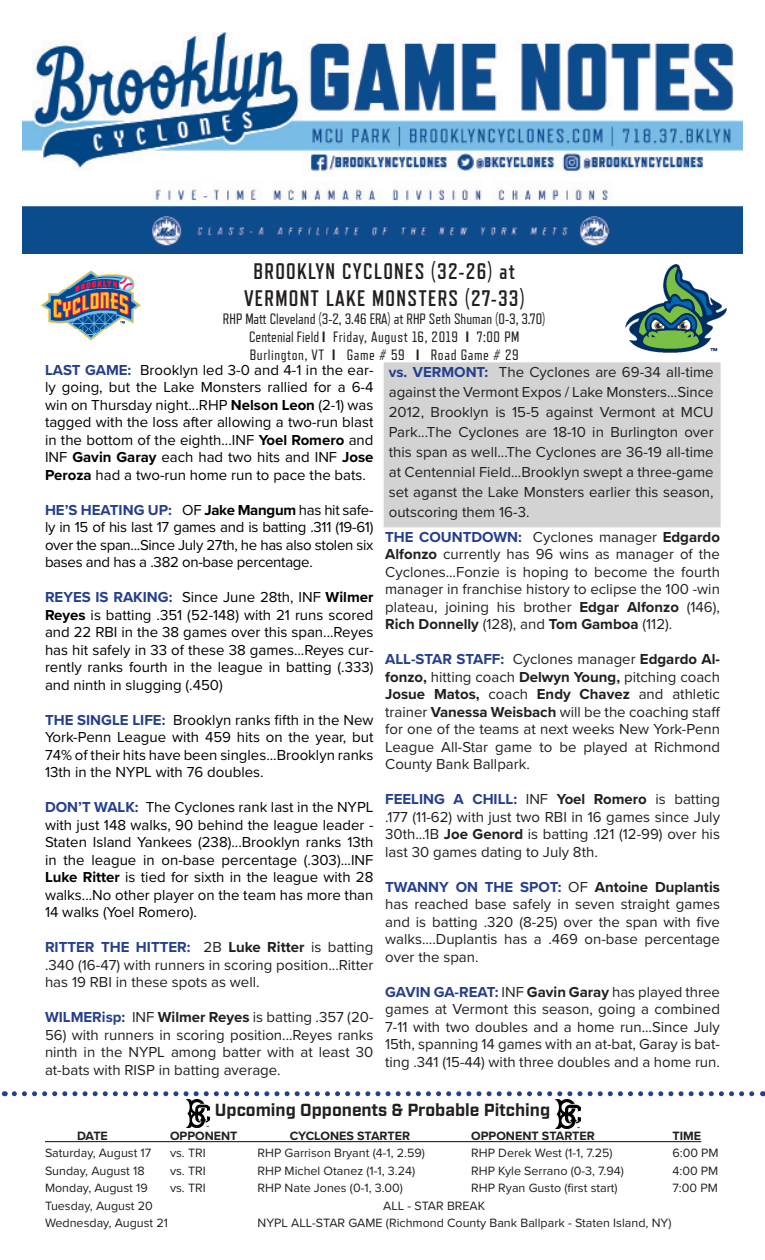
<style>
.page{position:relative;width:765px;height:1260px;background:#fff}
.page>*{position:absolute;margin:0;border:0;box-sizing:border-box;transform-origin:0 0}
.t1{font:700 22.5px "Refrigerator Deluxe";letter-spacing:.06em;color:#231f20;scale:.95 1}
.t2{font:700 17.5px "Industry";color:#231f20}
.t3{font:15px/17.5px "Proxima Nova";color:#231f20;text-align:justify}
.t4{font:15px/17.5px "Proxima Nova";color:#000;text-align:justify}
.t5{font:15px "Refrigerator Deluxe";color:#231f20}
.t6{font:15px "Refrigerator Deluxe";letter-spacing:.03em;color:#231f20}
.t7{font:15px "Refrigerator Deluxe";letter-spacing:.04em;color:#231f20}
.t8{font:12.5px "Proxima Nova";color:#231f20}
.t9{font:700 12.5px "Proxima Nova";color:#231f20}
.s1{font-weight:800}
.s2{font-weight:700;color:#253f8e}
.s3{font-weight:700}
</style>
<div class="page">
<div style="left:384px;top:363px;width:336px;height:164px;background:#d3d3d3"></div>
<img style="left:22px;top:32px;width:720px;height:221px">
<img style="left:41px;top:270px;width:100px;height:71px">
<svg style="left:14px;top:1091px;width:749px;height:5px"></svg>
<hr style="left:45px;top:1141px;width:656px;height:1px;background:#231f20">
<img style="left:186px;top:1099px;width:24px;height:29px">
<img style="left:555px;top:1099px;width:25px;height:30px">
<img style="left:625px;top:264px;width:102px;height:89px">
<p class="t1" style="left:254px;top:259px;width:277px">BROOKLYN CYCLONES (32-26) at</p>
<p class="t1" style="left:244px;top:286px;width:297px">VERMONT LAKE MONSTERS (27-33)</p>
<p class="t5" style="left:223px;top:310px;width:324px">RHP Matt Cleveland (3-2, 3.46 ERA) at RHP Seth Shuman (0-3, 3.70)</p>
<p class="t6" style="left:249px;top:328px;width:272px">Centenial Field <span class="s1">I</span> Friday, August 16, 2019 <span class="s1">I</span> 7:00 PM</p>
<p class="t7" style="left:250px;top:346px;width:270px">Burlington, VT <span class="s1">I</span> Game # 59 <span class="s1">I</span> Road Game # 29</p>
<p class="t4" style="left:45px;top:360px;width:330px"><span class="s2">LAST GAME:</span> Brooklyn led 3-0 and 4-1 in the ear&shy;ly going, but the Lake Monsters rallied for a 6-4 win on Thursday night...RHP <span class="s3">Nelson Leon</span> (2-1) was tagged with the loss after allowing a two-run blast in the bottom of the eighth...INF <span class="s3">Yoel Romero</span> and INF <span class="s3">Gavin Garay</span> each had two hits and INF <span class="s3">Jose Peroza</span> had a two-run home run to pace the bats.</p>
<p class="t4" style="left:45px;top:500px;width:330px"><span class="s2">HE’S HEATING UP:</span> OF <span class="s3">Jake Mangum</span> has hit safe&shy;ly in 15 of his last 17 games and is batting .311 (19-61) over the span...Since July 27th, he has also stolen six bases and has a .382 on-base percentage.</p>
<p class="t4" style="left:45px;top:588px;width:330px"><span class="s2">REYES IS RAKING:</span> Since June 28th, INF <span class="s3">Wilmer Reyes</span> is batting .351 (52-148) with 21 runs scored and 22 RBI in the 38 games over this span...Reyes has hit safely in 33 of these 38 games...Reyes cur&shy;rently ranks fourth in the league in batting (.333) and ninth in slugging (.450)</p>
<p class="t4" style="left:45px;top:710px;width:330px"><span class="s2">THE SINGLE LIFE:</span> Brooklyn ranks fifth in the New York-Penn League with 459 hits on the year, but 74% of their hits have been singles...Brooklyn ranks 13th in the NYPL with 76 doubles.</p>
<p class="t4" style="left:45px;top:798px;width:330px"><span class="s2">DON’T WALK:</span> The Cyclones rank last in the NYPL with just 148 walks, 90 behind the league leader - Staten Island Yankees (238)...Brooklyn ranks 13th in the league in on-base percentage (.303)...INF <span class="s3">Luke Ritter</span> is tied for sixth in the league with 28 walks...No other player on the team has more than 14 walks (Yoel Romero).</p>
<p class="t3" style="left:45px;top:938px;width:330px"><span class="s2">RITTER THE HITTER:</span> 2B <span class="s3">Luke Ritter</span> is batting .340 (16-47) with runners in scoring position...Ritter has 19 RBI in these spots as well.</p>
<p class="t3" style="left:45px;top:1008px;width:330px"><span class="s2">WILMERisp:</span> INF <span class="s3">Wilmer Reyes</span> is batting .357 (20-</p>
<p class="t3" style="left:45px;top:1025px;width:330px">56) with runners in scoring position...Reyes ranks ninth in the NYPL among batter with at least 30 at-bats with RISP in batting average.</p>
<p class="t3" style="left:389px;top:362px;width:326px;line-height:20px"><span class="s2">vs. VERMONT:</span> The Cyclones are 69-34 all-time against the Vermont Expos / Lake Monsters...Since 2012, Brooklyn is 15-5 against Vermont at MCU Park...The Cyclones are 18-10 in Burlington over this span as well...The Cyclones are 36-19 all-time at Centennial Field...Brooklyn swept a three-game set aganst the Lake Monsters earlier this season, outscoring them 16-3.</p>
<p class="t3" style="left:385px;top:527px;width:336px"><span class="s2">THE COUNTDOWN:</span> Cyclones manager <span class="s3">Edgardo Alfonzo</span> currently has 96 wins as manager of the Cyclones...Fonzie is hoping to become the fourth manager in franchise history to eclipse the 100 -win plateau, joining his brother <span class="s3">Edgar Alfonzo</span> (146), <span class="s3">Rich Donnelly</span> (128), and <span class="s3">Tom Gamboa</span> (112).</p>
<p class="t3" style="left:385px;top:650px;width:337px"><span class="s2">ALL-STAR STAFF:</span> Cyclones manager <span class="s3">Edgardo Al&shy;fonzo,</span> hitting coach <span class="s3">Delwyn Young,</span> pitching coach <span class="s3">Josue Matos,</span> coach <span class="s3">Endy Chavez</span> and athletic trainer <span class="s3">Vanessa Weisbach</span> will be the coaching staff for one of the teams at next weeks New York-Penn League All-Star game to be played at Richmond County Bank Ballpark.</p>
<p class="t3" style="left:385px;top:790px;width:336px"><span class="s2">FEELING A CHILL:</span> INF <span class="s3">Yoel Romero</span> is batting .177 (11-62) with just two RBI in 16 games since July 30th...1B <span class="s3">Joe Genord</span> is batting .121 (12-99) over his last 30 games dating to July 8th.</p>
<p class="t3" style="left:385px;top:877px;width:336px"><span class="s2">TWANNY ON THE SPOT:</span> OF <span class="s3">Antoine Duplantis </span>has reached base safely in seven straight games and is batting .320 (8-25) over the span with five walks....Duplantis has a .469 on-base percentage over the span.</p>
<p class="t3" style="left:385px;top:982px;width:336px"><span class="s2">GAVIN GA-REAT:</span> INF <span class="s3">Gavin Garay</span> has played three games at Vermont this season, going a combined 7-11 with two doubles and a home run...Since July 15th, spanning 14 games with an at-bat, Garay is bat&shy;ting .341 (15-44) with three doubles and a home run.</p>
<p class="t2" style="left:215px;top:1100px;width:337px">Upcoming Opponents &amp; Probable Pitching</p>
<p class="t9" style="left:77px;top:1126px;width:32px">DATE</p>
<p class="t9" style="left:170px;top:1126px;width:69px">OPPONENT</p>
<p class="t9" style="left:290px;top:1126px;width:122px">CYCLONES STARTER</p>
<p class="t9" style="left:471px;top:1126px;width:125px">OPPONENT STARTER</p>
<p class="t9" style="left:672px;top:1126px;width:30px">TIME</p>
<p class="t8" style="left:45px;top:1144px;width:108px">Saturday, August 17</p>
<p class="t8" style="left:170px;top:1144px;width:37px">vs. TRI</p>
<p class="t8" style="left:258px;top:1144px;width:169px">RHP Garrison Bryant (4-1, 2.59)</p>
<p class="t8" style="left:471px;top:1144px;width:143px">RHP Derek West (1-1, 7.25)</p>
<p class="t8" style="left:672px;top:1144px;width:48px">6:00 PM</p>
<p class="t8" style="left:45px;top:1161px;width:101px">Sunday, August 18</p>
<p class="t8" style="left:170px;top:1161px;width:37px">vs. TRI</p>
<p class="t8" style="left:258px;top:1161px;width:159px">RHP Michel Otanez (1-1, 3.24)</p>
<p class="t8" style="left:471px;top:1161px;width:154px">RHP Kyle Serrano (0-3, 7.94)</p>
<p class="t8" style="left:672px;top:1161px;width:47px">4:00 PM</p>
<p class="t8" style="left:45px;top:1179px;width:104px">Monday, August 19</p>
<p class="t8" style="left:170px;top:1179px;width:37px">vs. TRI</p>
<p class="t8" style="left:258px;top:1179px;width:147px">RHP Nate Jones (0-1, 3.00)</p>
<p class="t8" style="left:471px;top:1179px;width:148px">RHP Ryan Gusto (first start)</p>
<p class="t8" style="left:672px;top:1179px;width:47px">7:00 PM</p>
<p class="t8" style="left:45px;top:1196px;width:109px">Tuesday, August 20</p>
<p class="t8" style="left:383px;top:1196px;width:104px">ALL - STAR BREAK</p>
<p class="t8" style="left:45px;top:1214px;width:125px">Wednesday, August 21</p>
<p class="t8" style="left:258px;top:1214px;width:415px">NYPL ALL-STAR GAME (Richmond County Bank Ballpark - Staten Island, NY)</p>
</div>
